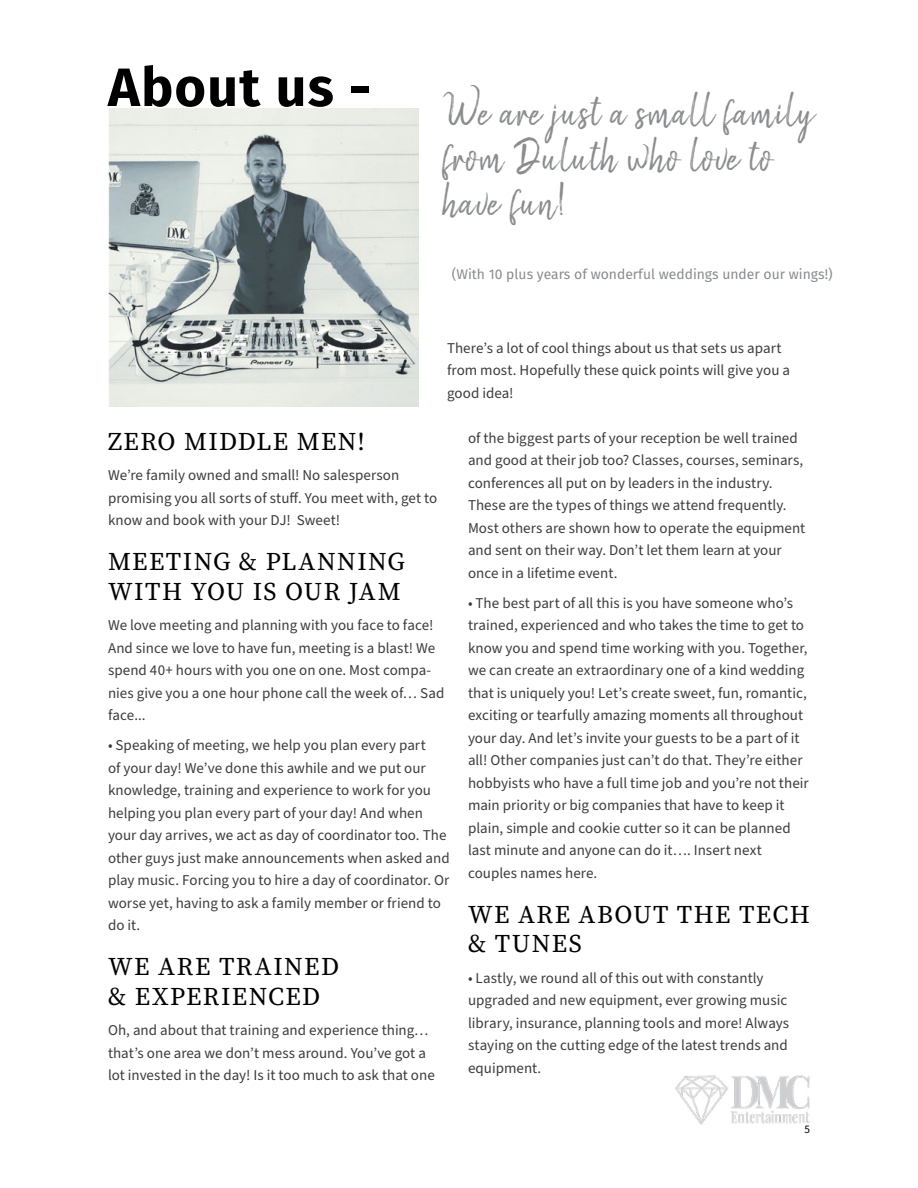
<style>
.page{position:relative;width:918px;height:1188px;background:#fff}
.page>*{position:absolute;margin:0;border:0;box-sizing:border-box;transform-origin:0 0}
.t1{font:700 54px "Fira Sans";letter-spacing:.025em;color:#000}
.t2{font:45px/45px "Honesty";letter-spacing:.025em;color:#8a8c8e}
.t3{font:25.5px/30px "Source Serif Pro";letter-spacing:.055em;color:#000}
.t4{font:15px/22.5px "Source Sans Pro";color:#3b3c3b}
.t5{font:13.95px "Fira Sans";color:#8a8c8e}
.t6{font:11.25px "Source Sans Pro";color:#000}
</style>
<div class="page">
<img style="left:675px;top:1075px;width:135px;height:50px">
<img style="left:108px;top:108px;width:310px;height:298px">
<h1 class="t1" style="left:108px;top:42px;width:265px">About us -</h1>
<h2 class="t2" style="left:442px;top:92px;width:373px">We are just a small family from Duluth who love to have fun!</h2>
<p class="t5" style="left:452px;top:264px;width:382px">(With 10 plus years of wonderful weddings under our wings!)</p>
<p class="t4" style="left:447px;top:337px;width:345px">There’s a lot of cool things about us that sets us apart from most. Hopefully these quick points will give you a good idea!</p>
<h3 class="t3" style="left:108px;top:426px;width:258px">ZERO MIDDLE MEN!</h3>
<p class="t4" style="left:108px;top:464px;width:331px">We’re family owned and small! No salesperson promising you all sorts of stuff. You meet with, get to know and book with your DJ! Sweet!</p>
<h3 class="t3" style="left:108px;top:546px;width:298px">MEETING &amp; PLANNING<br>WITH YOU IS OUR JAM</h3>
<p class="t4" style="left:108px;top:614px;width:338px">We love meeting and planning with you face to face!<br>And since we love to have fun, meeting is a blast! We spend 40+ hours with you one on one. Most compa&shy;nies give you a one hour phone call the week of… Sad face...</p>
<p class="t4" style="left:108px;top:734px;width:343px">• Speaking of meeting, we help you plan every part<br>of your day! We’ve done this awhile and we put our knowledge, training and experience to work for you helping you plan every part of your day! And when your day arrives, we act as day of coordinator too. The other guys just make announcements when asked and play music. Forcing you to hire a day of coordinator. Or worse yet, having to ask a family member or friend to do it.</p>
<h3 class="t3" style="left:108px;top:951px;width:233px">WE ARE TRAINED &amp; EXPERIENCED</h3>
<p class="t4" style="left:108px;top:1019px;width:328px">Oh, and about that training and experience thing… that’s one area we don’t mess around. You’ve got a lot invested in the day! Is it too much to ask that one</p>
<p class="t4" style="left:468px;top:427px;width:339px">of the biggest parts of your reception be well trained and good at their job too? Classes, courses, seminars, conferences all put on by leaders in the industry.<br>These are the types of things we attend frequently.<br>Most others are shown how to operate the equipment and sent on their way. Don’t let them learn at your once in a lifetime event.</p>
<p class="t4" style="left:468px;top:592px;width:342px">• The best part of all this is you have someone who’s trained, experienced and who takes the time to get to know you and spend time working with you. Together, we can create an extraordinary one of a kind wedding that is uniquely you! Let’s create sweet, fun, romantic, exciting or tearfully amazing moments all throughout your day. And let’s invite your guests to be a part of it all! Other companies just can’t do that. They’re either hobbyists who have a full time job and you’re not their main priority or big companies that have to keep it plain, simple and cookie cutter so it can be planned last minute and anyone can do it…. Insert next couples names here.</p>
<h3 class="t3" style="left:468px;top:899px;width:343px">WE ARE ABOUT THE TECH &amp; TUNES</h3>
<p class="t4" style="left:468px;top:967px;width:323px">• Lastly, we round all of this out with constantly upgraded and new equipment, ever growing music library, insurance, planning tools and more! Always staying on the cutting edge of the latest trends and equipment.</p>
<p class="t6" style="left:804px;top:1121px;width:7px">5</p>
</div>
